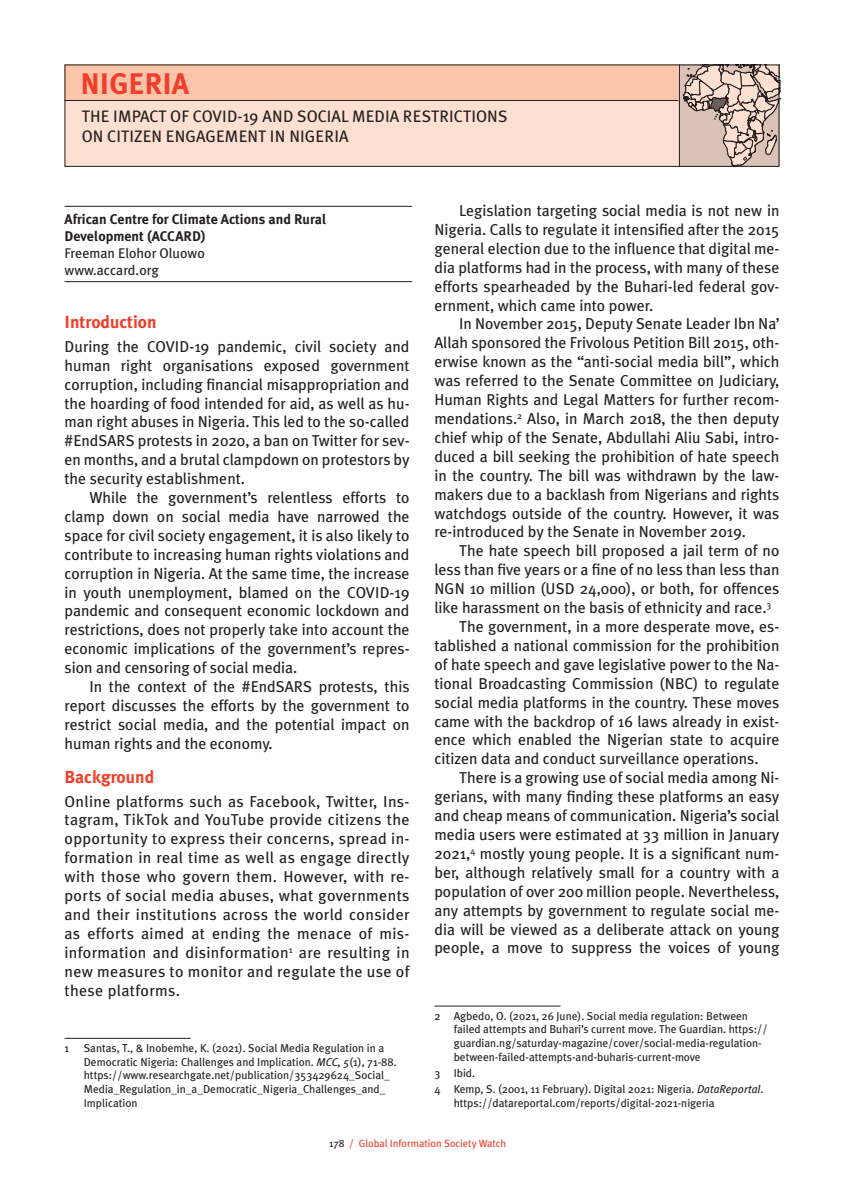
<style>
.page{position:relative;width:844px;height:1191px;background:#fff}
.page>*{position:absolute;margin:0;border:0;box-sizing:border-box;transform-origin:0 0}
.t1{font:700 29.75px "Meta Plus";color:#ef3e29}
.t2{font:700 17.5px "Meta Plus";color:#ef3e29}
.t3{font:16.62px/19.2px "Meta Plus";color:#231f20}
.t4{font:15.75px/18.9px "Meta Plus";color:#231f20;text-align:justify}
.t5{font:700 14px/16.8px "Meta Plus";color:#231f20}
.t6{font:14px/16.8px "Meta Plus";color:#231f20}
.t7{font:11.38px/13.7px "Meta Plus";color:#231f20}
.t8{font:10.5px "Meta Plus";color:#ef3e29}
.s1{font-style:italic}
.s2{color:#231f20}
</style>
<div class="page">
<div style="left:64px;top:64px;width:715px;height:103px;background:#fde0d1"></div>
<div style="left:64px;top:64px;width:613px;height:37px;background:#fbc4ab"></div>
<hr style="left:64px;top:100px;width:614px;height:1px;background:#231f20">
<div style="left:64px;top:64px;width:715px;height:103px;border:1px solid #231f20"></div>
<div style="left:679px;top:64px;width:100px;height:102px;background:#dac2b6"></div>
<svg style="left:683px;top:64px;width:97px;height:102px"></svg>
<hr style="left:64px;top:281px;width:348px;height:1px;background:#231f20">
<hr style="left:64px;top:206px;width:348px;height:1px;background:#231f20">
<hr style="left:64px;top:1038px;width:126px;height:1px;background:#231f20">
<hr style="left:434px;top:1005px;width:126px;height:1px;background:#231f20">
<h1 class="t1" style="left:81px;top:66px;width:110px">NIGERIA</h1>
<p class="t3" style="left:82px;top:107px;width:427px">THE IMPACT OF COVID-19 AND SOCIAL MEDIA RESTRICTIONS<br>ON CITIZEN ENGAGEMENT IN NIGERIA</p>
<p class="t5" style="left:64px;top:211px;width:263px">African Centre for Climate Actions and Rural<br>Development (ACCARD)</p>
<p class="t6" style="left:64px;top:244px;width:142px">Freeman Elohor Oluowo www.accard.org</p>
<p class="t2" style="left:64px;top:312px;width:94px">Introduction</p>
<p class="t4" style="left:64px;top:337px;width:346px">During the COVID-19 pandemic, civil society and human right organisations exposed government corruption, including financial misappropriation and the hoarding of food intended for aid, as well as hu&shy;man right abuses in Nigeria. This led to the so-called #EndSARS protests in 2020, a ban on Twitter for sev&shy;en months, and a brutal clampdown on protestors by the security establishment.</p>
<p class="t4" style="left:64px;top:488px;width:346px;text-indent:25px">While the government’s relentless efforts to clamp down on social media have narrowed the space for civil society engagement, it is also likely to contribute to increasing human rights violations and corruption in Nigeria. At the same time, the increase in youth unemployment, blamed on the COVID-19 pandemic and consequent economic lockdown and restrictions, does not properly take into account the economic implications of the government’s repres&shy;sion and censoring of social media.</p>
<p class="t4" style="left:64px;top:677px;width:346px;text-indent:25px">In the context of the #EndSARS protests, this report discusses the efforts by the government to restrict social media, and the potential impact on human rights and the economy.</p>
<p class="t2" style="left:64px;top:766px;width:91px">Background</p>
<p class="t4" style="left:64px;top:791px;width:346px">Online platforms such as Facebook, Twitter, Ins&shy;tagram, TikTok and YouTube provide citizens the opportunity to express their concerns, spread in&shy;formation in real time as well as engage directly with those who govern them. However, with re&shy;ports of social media abuses, what governments and their institutions across the world consider as efforts aimed at ending the menace of mis&shy;information and disinformation<sup>1</sup> are resulting in new measures to monitor and regulate the use of these platforms.</p>
<p class="t7" style="left:64px;top:1041px;width:6px">1</p>
<p class="t7" style="left:84px;top:1041px;width:314px">Santas, T., &amp; Inobemhe, K. (2021). Social Media Regulation in a Democratic Nigeria: Challenges and Implication. <span class="s1">MCC, 5</span>(1), 71-88. https://www.researchgate.net/publication/353429624_Social_ Media_Regulation_in_a_Democratic_Nigeria_Challenges_and_ Implication</p>
<p class="t4" style="left:434px;top:201px;width:346px;text-indent:25px">Legislation targeting social media is not new in Nigeria. Calls to regulate it intensified after the 2015 general election due to the influence that digital me&shy;dia platforms had in the process, with many of these efforts spearheaded by the Buhari-led federal gov&shy;ernment, which came into power.</p>
<p class="t4" style="left:434px;top:314px;width:347px;text-indent:25px">In November 2015, Deputy Senate Leader Ibn Na’ Allah sponsored the Frivolous Petition Bill 2015, oth&shy;erwise known as the “anti-social media bill”, which was referred to the Senate Committee on Judiciary, Human Rights and Legal Matters for further recom&shy;mendations.<sup>2</sup> Also, in March 2018, the then deputy chief whip of the Senate, Abdullahi Aliu Sabi, intro&shy;duced a bill seeking the prohibition of hate speech in the country. The bill was withdrawn by the law&shy;makers due to a backlash from Nigerians and rights watchdogs outside of the country. However, it was re-introduced by the Senate in November 2019.</p>
<p class="t4" style="left:459px;top:541px;width:321px">The hate speech bill proposed a jail term of no</p>
<p class="t4" style="left:434px;top:560px;width:346px">less than five years or a fine of no less than less than</p>
<p class="t4" style="left:434px;top:579px;width:346px">NGN 10 million (USD 24,000), or both, for offences</p>
<p class="t4" style="left:434px;top:598px;width:338px">like harassment on the basis of ethnicity and race.<sup>3</sup></p>
<p class="t4" style="left:459px;top:617px;width:321px">The government, in a more desperate move, es-</p>
<p class="t4" style="left:434px;top:636px;width:346px">tablished a national commission for the prohibition</p>
<p class="t4" style="left:434px;top:655px;width:346px">of hate speech and gave legislative power to the Na-</p>
<p class="t4" style="left:434px;top:673px;width:346px">tional Broadcasting Commission (NBC) to regulate</p>
<p class="t4" style="left:434px;top:692px;width:346px">social media platforms in the country. These moves</p>
<p class="t4" style="left:434px;top:711px;width:346px">came with the backdrop of 16 laws already in exist-</p>
<p class="t4" style="left:434px;top:730px;width:346px">ence which enabled the Nigerian state to acquire</p>
<p class="t4" style="left:434px;top:749px;width:326px">citizen data and conduct surveillance operations.</p>
<p class="t4" style="left:459px;top:768px;width:321px">There is a growing use of social media among Ni-</p>
<p class="t4" style="left:434px;top:787px;width:346px">gerians, with many finding these platforms an easy</p>
<p class="t4" style="left:434px;top:806px;width:346px">and cheap means of communication. Nigeria’s social</p>
<p class="t4" style="left:434px;top:825px;width:346px">media users were estimated at 33 million in January</p>
<p class="t4" style="left:434px;top:844px;width:346px">2021,<sup>4</sup> mostly young people. It is a significant num-</p>
<p class="t4" style="left:434px;top:862px;width:346px">ber, although relatively small for a country with a</p>
<p class="t4" style="left:434px;top:881px;width:346px">population of over 200 million people. Nevertheless,</p>
<p class="t4" style="left:434px;top:900px;width:346px">any attempts by government to regulate social me-</p>
<p class="t4" style="left:434px;top:919px;width:346px">dia will be viewed as a deliberate attack on young</p>
<p class="t4" style="left:434px;top:938px;width:346px">people, a move to suppress the voices of young</p>
<p class="t7" style="left:453px;top:1008px;width:315px;text-indent:-19px">2 Agbedo, O. (2021, 26 June). Social media regulation: Between failed attempts and Buhari’s current move. The Guardian. https:// guardian.ng/saturday-magazine/cover/social-media-regulation&shy;between-failed-attempts-and-buharis-current-move</p>
<p class="t7" style="left:434px;top:1064px;width:330px;line-height:16.1px">3 Ibid.<br>4 Kemp, S. (2001, 11 February). Digital 2021: Nigeria. <span class="s1">DataReportal</span>.</p>
<p class="t7" style="left:453px;top:1095px;width:262px">https://datareportal.com/reports/digital-2021-nigeria</p>
<p class="t8" style="left:329px;top:1137px;width:179px"><span class="s2">178</span> / Global Information Society Watch</p>
</div>
